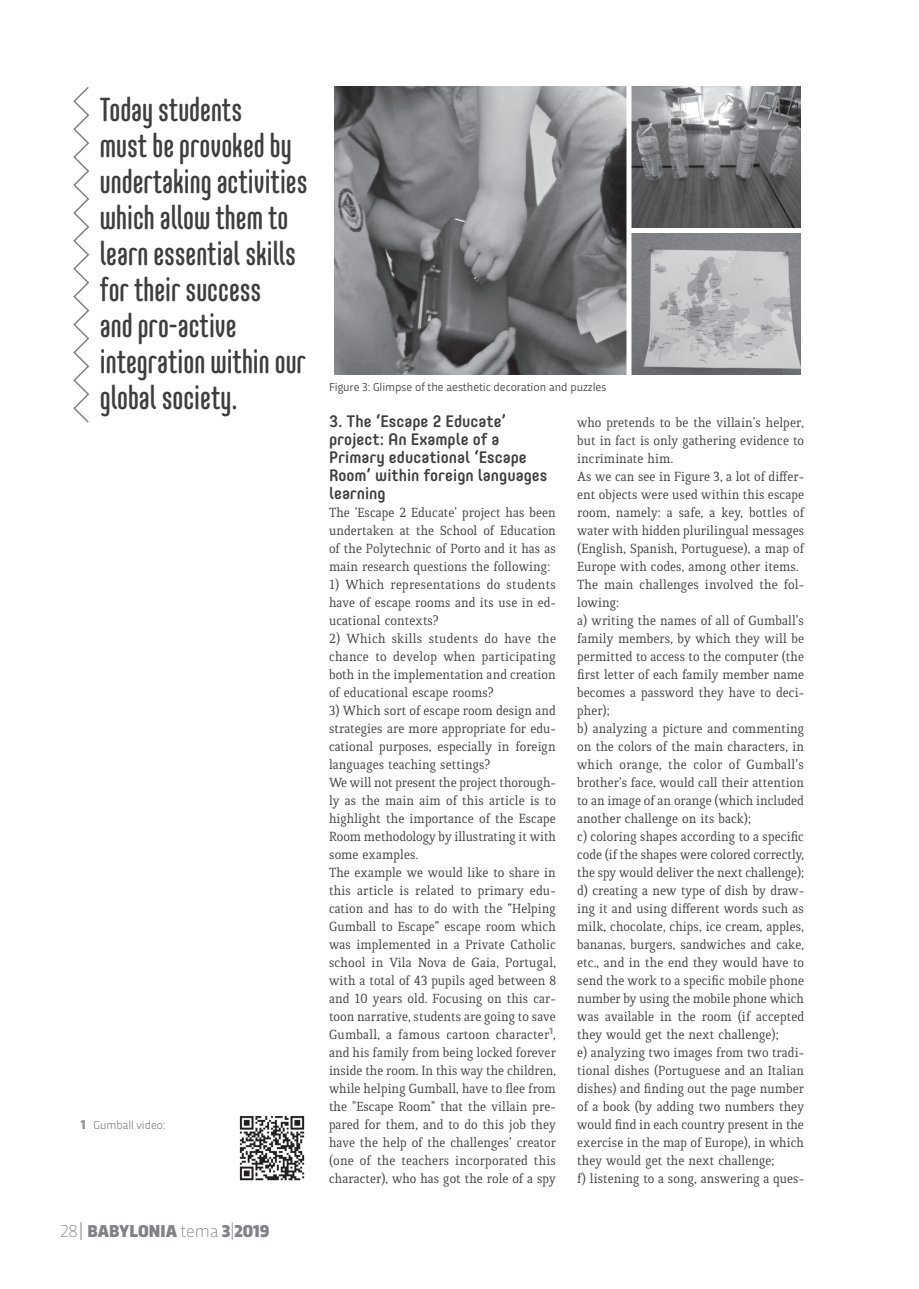
<style>
.page{position:relative;width:919px;height:1289px;background:#fff}
.page>*{position:absolute;margin:0;border:0;box-sizing:border-box;transform-origin:0 0}
.t1{font:500 33px/36px "Core Mellow 59 Cp";color:#3e3e3f}
.t2{font:900 18px "Trasandina";color:#808285}
.t3{font:500 16.5px/18px "Core Mellow 55";color:#3e3e3f}
.t4{font:14.25px/18px "Quiroga Serif Pro";color:#3e3e3f;text-align:justify}
.t5{font:12px "Trasandina";color:#3e3e3f}
.t6{font:300 12px "Trasandina";color:#6c6d70}
.s1{font-weight:900;font-size:13.5px;color:#939598}
.s2{font-weight:200}
.s3{font-weight:300}
</style>
<div class="page">
<img style="left:239px;top:1116px;width:66px;height:65px">
<img style="left:334px;top:86px;width:467px;height:289px">
<svg style="left:73px;top:87px;width:17px;height:336px"></svg>
<h1 class="t1" style="left:100px;top:90px;width:209px">Today students<br>must be provoked by undertaking activities which allow them to learn essential skills for their success<br>and pro-active integration within our global society.</h1>
<p class="t6" style="left:81px;top:1116px;width:86px"><span class="s1">1</span> Gumball video:</p>
<p class="t2" style="left:60px;top:1218px;width:210px"><span class="s2">28</span><span class="s3">|</span> BABYLONIA <span class="s2">tema</span> 3<span class="s2">|</span>2019</p>
<p class="t5" style="left:329px;top:378px;width:279px">Figure 3: Glimpse of the aesthetic decoration and puzzles</p>
<p class="t3" style="left:329px;top:411px;width:220px">3. The ‘Escape 2 Educate’ project: An Example of a<br>Primary educational ‘Escape<br>Room’ within foreign languages learning</p>
<p class="t4" style="left:329px;top:503px;width:228px">The ‘Escape 2 Educate’ project has been undertaken at the School of Education of the Polytechnic of Porto and it has as main research questions the following:</p>
<p class="t4" style="left:329px;top:575px;width:228px">1) Which representations do students have of escape rooms and its use in ed&shy;ucational contexts?</p>
<p class="t4" style="left:329px;top:629px;width:228px">2) Which skills students do have the chance to develop when participating both in the implementation and creation of educational escape rooms?</p>
<p class="t4" style="left:329px;top:701px;width:228px;text-align:left">3) Which sort of escape room design and strategies are more appropriate for edu&shy;cational purposes, especially in foreign languages teaching settings?<br>We will not present the project thorough&shy;ly as the main aim of this article is to highlight the importance of the Escape Room methodology by illustrating it with some examples.<br>The example we would like to share in this article is related to primary edu&shy;cation and has to do with the “Helping Gumball to Escape” escape room which was implemented in a Private Catholic school in Vila Nova de Gaia, Portugal, with a total of 43 pupils aged between 8 and 10 years old. Focusing on this car&shy;toon narrative, students are going to save Gumball, a famous cartoon character<sup>1</sup>, and his family from being locked forever inside the room. In this way the children, while helping Gumball, have to flee from the "Escape Room" that the villain pre&shy;pared for them, and to do this job they have the help of the challenges’ creator (one of the teachers incorporated this character), who has got the role of a spy</p>
<p class="t4" style="left:577px;top:413px;width:228px;text-align:left">who pretends to be the villain’s helper, but in fact is only gathering evidence to incriminate him.<br>As we can see in Figure 3, a lot of differ&shy;ent objects were used within this escape room, namely: a safe, a key, bottles of water with hidden plurilingual messages (English, Spanish, Portuguese), a map of Europe with codes, among other items.<br>The main challenges involved the fol&shy;lowing:<br>a) writing the names of all of Gumball’s family members, by which they will be permitted to access to the computer (the first letter of each family member name becomes a password they have to deci&shy;pher);<br>b) analyzing a picture and commenting on the colors of the main characters, in which orange, the color of Gumball’s brother’s face, would call their attention to an image of an orange (which included another challenge on its back);<br>c) coloring shapes according to a specific code (if the shapes were colored correctly, the spy would deliver the next challenge); d) creating a new type of dish by draw&shy;ing it and using different words such as milk, chocolate, chips, ice cream, apples, bananas, burgers, sandwiches and cake, etc., and in the end they would have to send the work to a specific mobile phone number by using the mobile phone which was available in the room (if accepted they would get the next challenge);<br>e) analyzing two images from two tradi&shy;tional dishes (Portuguese and an Italian dishes) and finding out the page number of a book (by adding two numbers they would find in each country present in the exercise in the map of Europe), in which they would get the next challenge;<br>f) listening to a song, answering a ques-</p>
</div>
